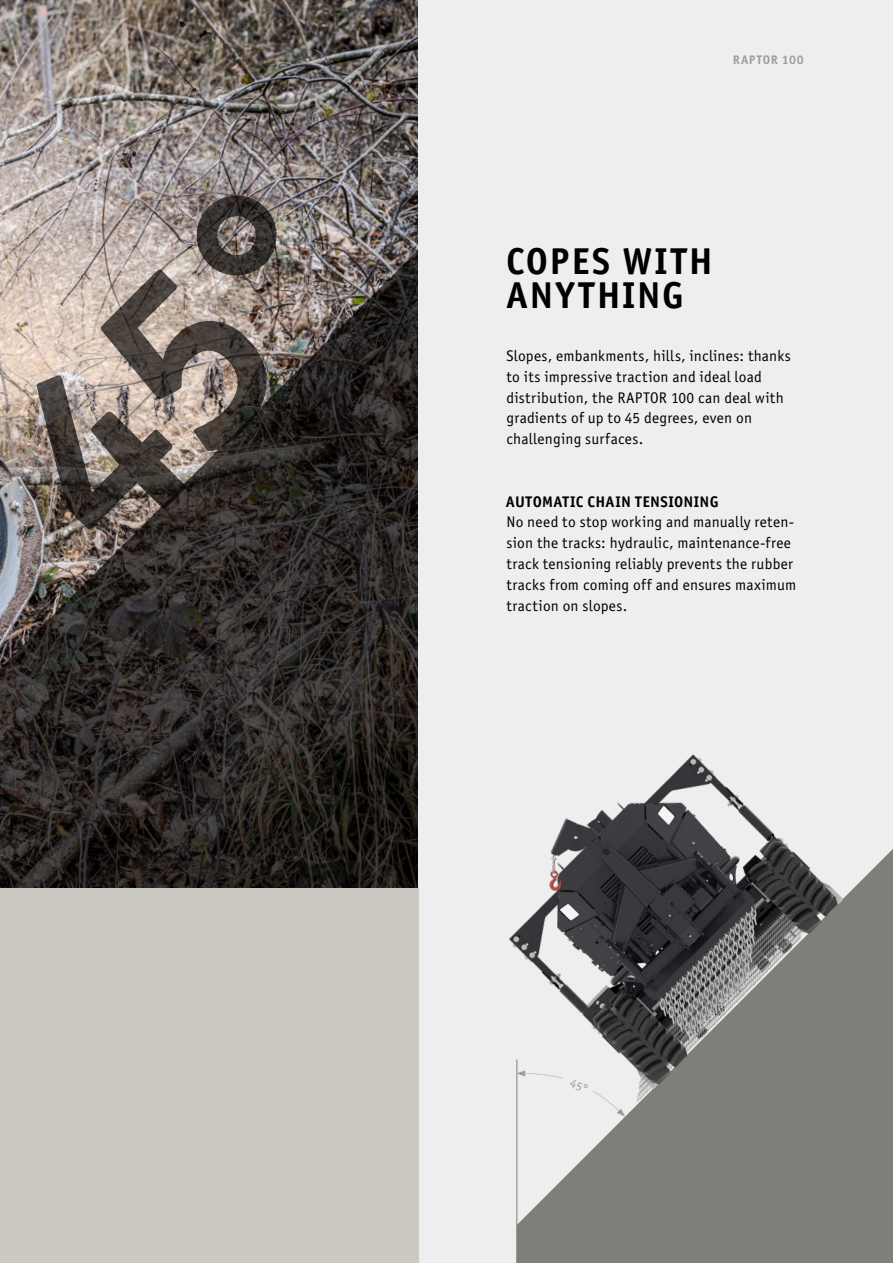
<style>
.page{position:relative;width:893px;height:1263px;background:#fff}
.page>*{position:absolute;margin:0;border:0;box-sizing:border-box;transform-origin:0 0}
.HL_Bold_25_EN{font:37.5px/34.5px "Officina Sans Bold ITC";letter-spacing:.045em;color:#000}
.Standard_Text_Book_1{font:15.45px/20.9px "Officina Sans Book ITC";letter-spacing:.015em;color:#000}
.H3_10_3_fett_EN{font:15.45px "Officina Sans Bold ITC";letter-spacing:.02em;color:#000}
.t1{font:12.45px "Officina Sans Bold ITC";letter-spacing:.06em;color:#9d9d9c}
</style>
<div class="page">
<img style="left:0;top:0;width:419px;height:23px">
<svg style="left:0;top:23px;width:419px;height:866px;background:#484340"></svg>
<div style="left:419px;top:0;width:474px;height:1263px;background:#eee"></div>
<svg style="left:518px;top:1116px;width:375px;height:147px;background:#8b8985"></svg>
<img style="left:383px;top:739px;width:510px;height:377px">
<hr style="left:517px;top:1059px;width:1px;height:204px;background:#807e79">
<div style="left:0;top:889px;width:419px;height:374px;background:#ccc9c2"></div>
<svg style="left:0;top:179px;width:293px;height:379px;background:#9c9088"></svg>
<svg style="left:517px;top:1064px;width:108px;height:52px"></svg>
<p class="t1" style="left:733px;top:52px;width:72px">RAPTOR 100</p>
<p class="HL_Bold_25_EN" style="left:506px;top:242px;width:208px">COPES WITH<br>ANYTHING</p>
<p class="Standard_Text_Book_1" style="left:506px;top:345px;width:286px">Slopes, embankments, hills, inclines: thanks to its impressive traction and ideal load distribution, the RAPTOR 100 can deal with gradients of up to 45 degrees, even on challenging surfaces.</p>
<p class="H3_10_3_fett_EN" style="left:506px;top:491px;width:214px">AUTOMATIC CHAIN TENSIONING</p>
<p class="Standard_Text_Book_1" style="left:506px;top:511px;width:291px">No need to stop working and manually reten&shy;sion the tracks: hydraulic, maintenance-free track tensioning reliably prevents the rubber tracks from coming off and ensures maximum traction on slopes.</p>
</div>
